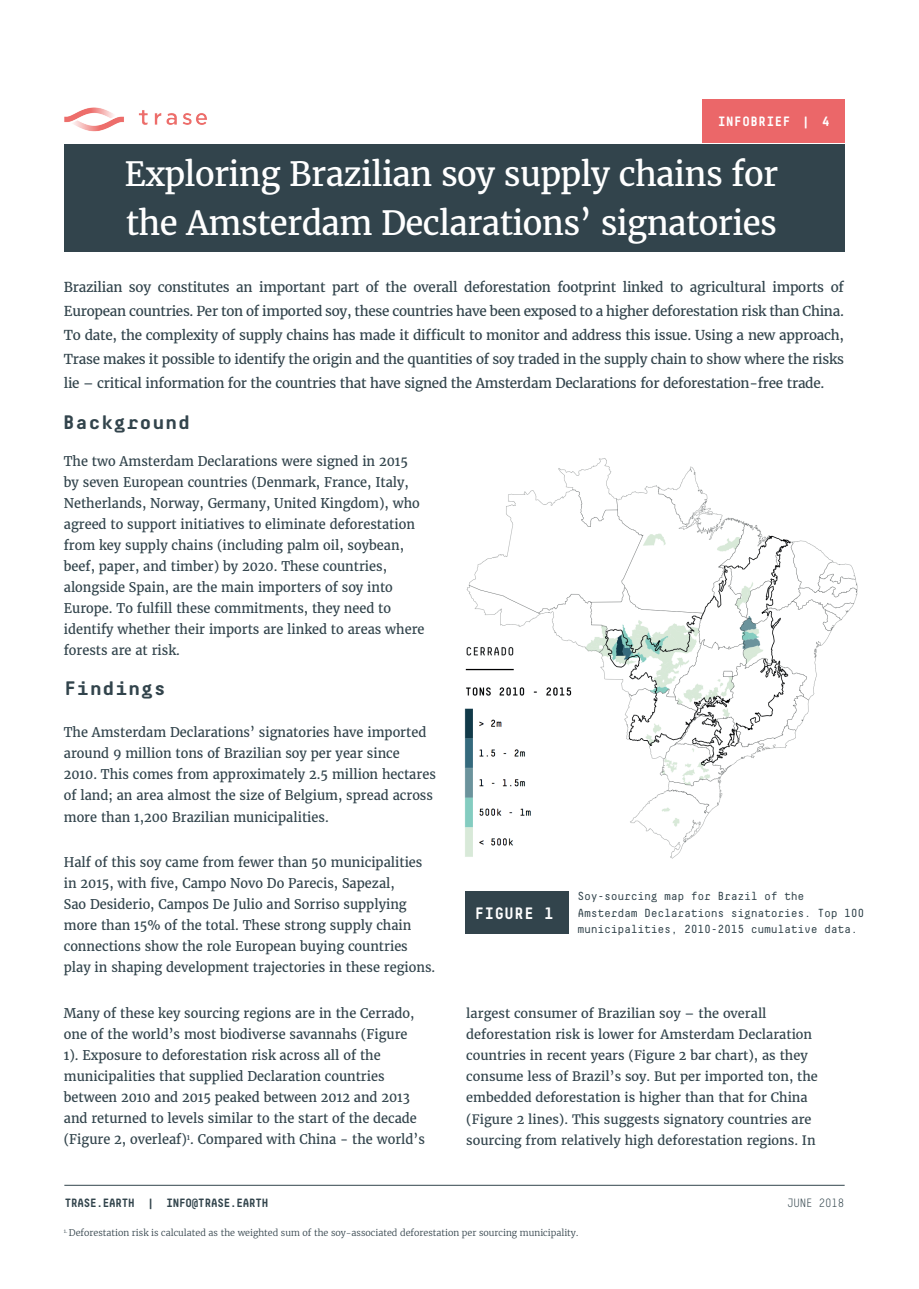
<style>
.page{position:relative;width:919px;height:1289px;background:#fff}
.page>*{position:absolute;margin:0;border:0;box-sizing:border-box;transform-origin:0 0}
.t1{font:33px "Merriweather";letter-spacing:-.02em;color:#fff}
.t2{font:700 19.5px "Decima Mono Pro";color:#32444c;scale:1.09 1}
.t3{font:700 16.5px "Decima Mono Pro";color:#fff}
.t4{font:13.5px/24px "Merriweather";letter-spacing:-.02em;color:#32444c;text-align:justify}
.t5{font:700 13.5px "Decima Mono Pro";color:#fff}
.t6{font:13.2px/21px "Merriweather";color:#32444c}
.t7{font:12.75px/21px "Merriweather";color:#32444c}
.t8{font:700 12px "Decima Mono Pro";letter-spacing:-.07em;color:#32444c}
.t9{font:12px "Decima Mono Pro Lt";letter-spacing:-.07em;color:#32444c}
.t10{font:11.7px/16.5px "Decima Mono Pro";letter-spacing:-.03em;color:#32444c}
.t11{font:300 9px "Merriweather";color:#32424a}
</style>
<div class="page">
<div style="left:64px;top:144px;width:780px;height:107px;background:#32444c"></div>
<hr style="left:64px;top:1184px;width:780px;height:1px;background:#32444c">
<div style="left:465px;top:891px;width:104px;height:43px;background:#32444c"></div>
<div style="left:702px;top:99px;width:142px;height:43px;background:#eb6769"></div>
<img style="left:64px;top:107px;width:143px;height:25px">
<img style="left:464px;top:458px;width:394px;height:401px">
<p class="t5" style="left:717px;top:114px;width:114px">INFOBRIEF | 4</p>
<p class="t1" style="left:124px;top:151px;width:655px">Exploring Brazilian soy supply chains for</p>
<p class="t1" style="left:126px;top:201px;width:652px">the Amsterdam Declarations’ signatories</p>
<p class="t4" style="left:64px;top:275px;width:781px">Brazilian soy constitutes an important part of the overall deforestation footprint linked to agricultural imports of European countries. Per ton of imported soy, these countries have been exposed to a higher deforestation risk than China.<br>To date, the complexity of supply chains has made it difficult to monitor and address this issue. Using a new approach, Trase makes it possible to identify the origin and the quantities of soy traded in the supply chain to show where the risks lie – critical information for the countries that have signed the Amsterdam Declarations for deforestation-free trade.</p>
<p class="t2" style="left:62px;top:410px;width:119px">Background</p>
<p class="t6" style="left:64px;top:450px;width:362px">The two Amsterdam Declarations were signed in 2015 by seven European countries (Denmark, France, Italy, Netherlands, Norway, Germany, United Kingdom), who agreed to support initiatives to eliminate deforestation from key supply chains (including palm oil, soybean, beef, paper, and timber) by 2020. These countries, alongside Spain, are the main importers of soy into Europe. To fulfill these commitments, they need to identify whether their imports are linked to areas where forests are at risk.</p>
<p class="t2" style="left:64px;top:676px;width:95px">Findings</p>
<p class="t6" style="left:64px;top:722px;width:373px">The Amsterdam Declarations’ signatories have imported around 9 million tons of Brazilian soy per year since 2010. This comes from approximately 2.5 million hectares of land; an area almost the size of Belgium, spread across more than 1,200 Brazilian municipalities.</p>
<p class="t6" style="left:64px;top:851px;width:373px">Half of this soy came from fewer than 50 municipalities in 2015, with five, Campo Novo Do Parecis, Sapezal,<br>Sao Desiderio, Campos De Julio and Sorriso supplying more than 15% of the total. These strong supply chain connections show the role European buying countries play in shaping development trajectories in these regions.</p>
<p class="t6" style="left:64px;top:1002px;width:362px">Many of these key sourcing regions are in the Cerrado, one of the world’s most biodiverse savannahs (Figure 1). Exposure to deforestation risk across all of the municipalities that supplied Declaration countries between 2010 and 2015 peaked between 2012 and 2013 and returned to levels similar to the start of the decade (Figure 2, overleaf)<sup>1</sup>. Compared with China - the world’s</p>
<p class="t3" style="left:474px;top:903px;width:81px">FIGURE 1</p>
<p class="t10" style="left:577px;top:888px;width:289px">Soy-sourcing map for Brazil of the<br>Amsterdam Declarations signatories. Top 100 municipalities, 2010-2015 cumulative data.</p>
<p class="t7" style="left:466px;top:1003px;width:353px">largest consumer of Brazilian soy – the overall deforestation risk is lower for Amsterdam Declaration countries in recent years (Figure 2 bar chart), as they consume less of Brazil’s soy. But per imported ton, the embedded deforestation is higher than that for China (Figure 2 lines). This suggests signatory countries are sourcing from relatively high deforestation regions. In</p>
<p class="t8" style="left:64px;top:1195px;width:206px">TRASE.EARTH | INFO@TRASE.EARTH</p>
<p class="t9" style="left:786px;top:1195px;width:60px">JUNE 2018</p>
<p class="t11" style="left:64px;top:1226px;width:516px"><sup>1.</sup> Deforestation risk is calculated as the weighted sum of the soy-associated deforestation per sourcing municipality.</p>
</div>
